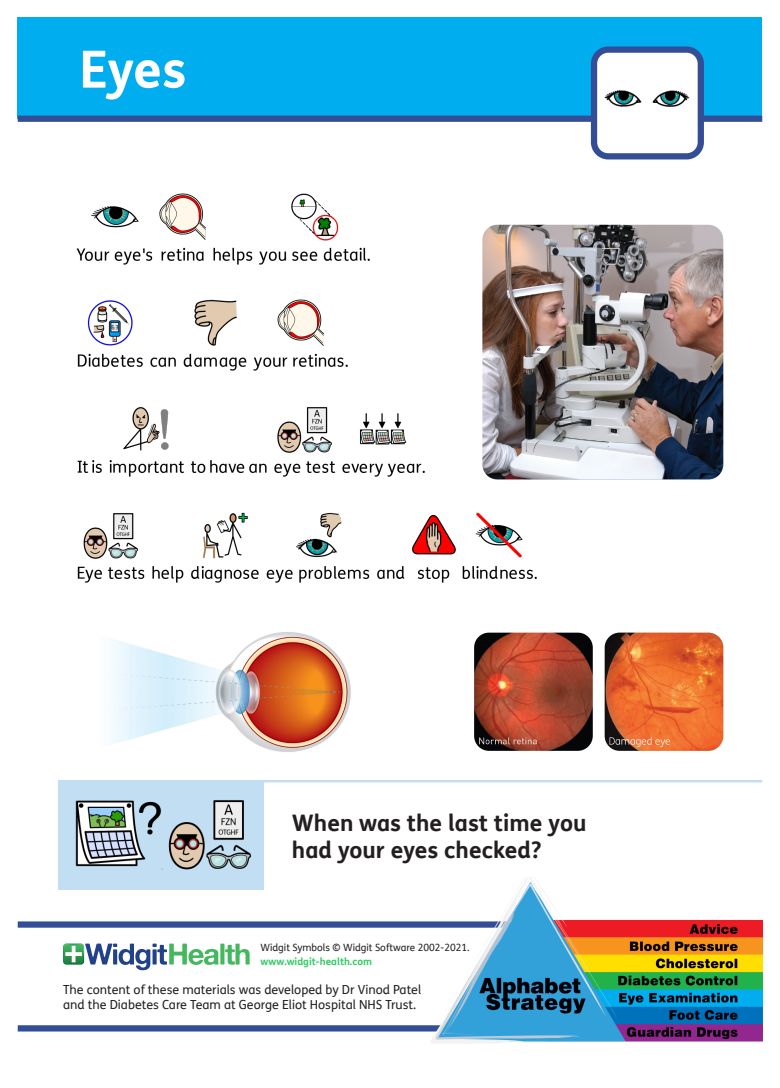
<style>
.page{position:relative;width:780px;height:1088px;background:#fff}
.page>*{position:absolute;margin:0;border:0;box-sizing:border-box;transform-origin:0 0}
.t1{font:700 51.25px "FS Me";color:#fff}
.t2{font:700 22.75px/27.4px "FS Me";color:#231f20}
.t3{font:12.5px/15px "FS Me";color:#231f20}
.t4{font:10px "FS Me";color:#231f20}
.t5{font:700 10px "FS Me";color:#3c6}
</style>
<div class="page">
<div style="left:18px;top:18px;width:744px;height:101px;background:#00aeef"></div>
<div style="left:18px;top:116px;width:744px;height:6px;background:#334d97"></div>
<div style="left:594px;top:50px;width:106px;height:106px;background:#fff;border-radius:14px"></div>
<div style="left:591px;top:46px;width:113px;height:113px;border:6px solid #334d97;border-radius:14px"></div>
<img style="left:604px;top:90px;width:86px;height:17px">
<div style="left:18px;top:1025px;width:744px;height:6px;background:#334d97"></div>
<div style="left:18px;top:921px;width:744px;height:7px;background:#334d97"></div>
<img style="left:430px;top:879px;width:332px;height:165px">
<svg style="left:63px;top:943px;width:187px;height:27px"></svg>
<hr style="left:58px;top:780px;width:704px;height:2px;background:#c1def3">
<img style="left:76px;top:193px;width:294px;height:72px">
<img style="left:77px;top:299px;width:271px;height:72px">
<img style="left:77px;top:407px;width:348px;height:70px">
<img style="left:77px;top:512px;width:460px;height:71px">
<div style="left:58px;top:780px;width:206px;height:109px;background:#c1def3"></div>
<img style="left:75px;top:800px;width:177px;height:70px">
<img style="left:482px;top:225px;width:241px;height:254px">
<img style="left:604px;top:632px;width:119px;height:119px">
<img style="left:474px;top:632px;width:118px;height:119px">
<img style="left:108px;top:632px;width:243px;height:120px">
<h1 class="t1" style="left:79px;top:30px;width:109px">Eyes</h1>
<p class="t2" style="left:292px;top:808px;width:296px">When was the last time you had your eyes checked?</p>
<p class="t4" style="left:260px;top:940px;width:210px">Widgit Symbols © Widgit Software 2002-2021.</p>
<p class="t5" style="left:260px;top:953px;width:113px">www.widgit-health.com</p>
<p class="t3" style="left:63px;top:981px;width:359px">The content of these materials was developed by Dr Vinod Patel and the Diabetes Care Team at George Eliot Hospital NHS Trust.</p>
</div>
